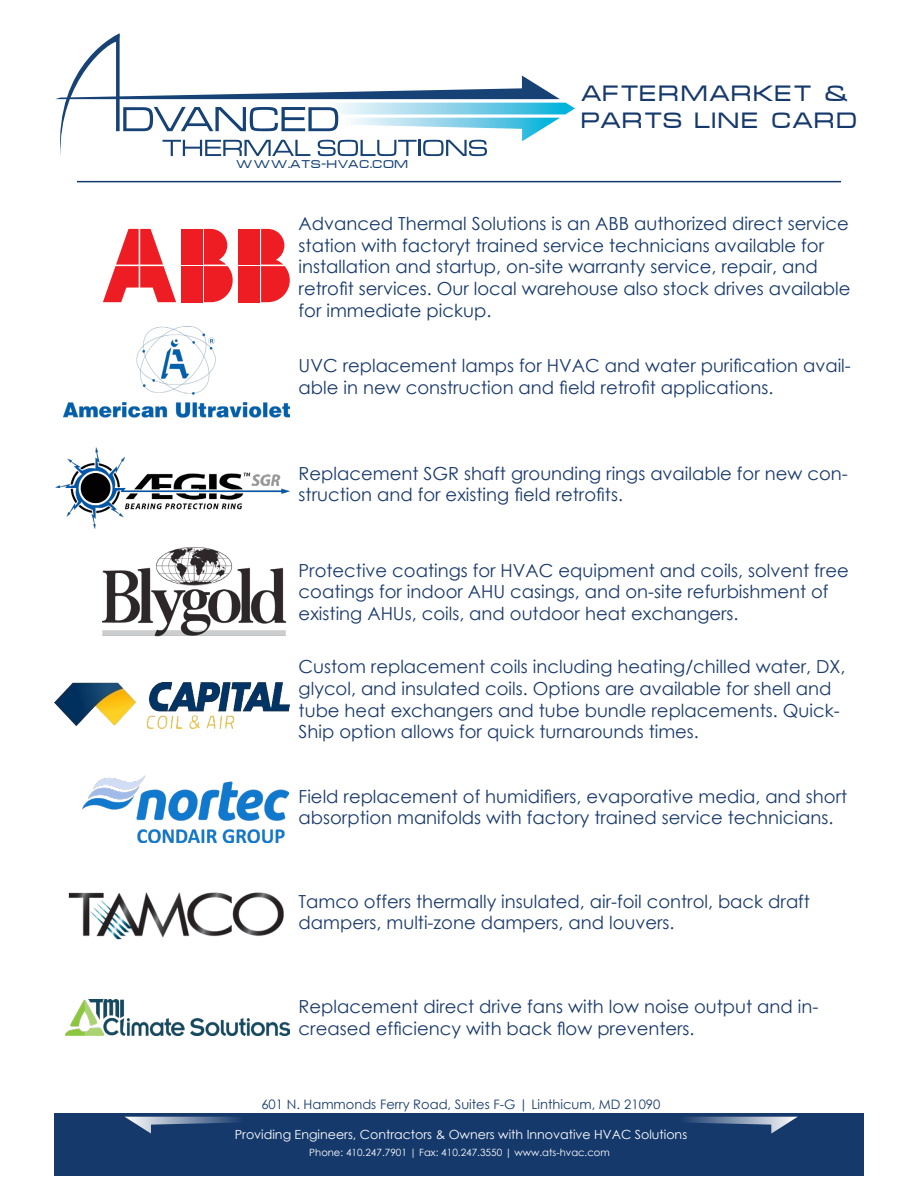
<style>
.page{position:relative;width:918px;height:1188px;background:#fff}
.page>*{position:absolute;margin:0;border:0;box-sizing:border-box;transform-origin:0 0}
.t1{font:22.5px/27px "Microgramma Normal";color:#16396c}
.t2{font:18px/21.6px "Century Gothic";color:#1a3a6c}
.t3{font:18px/21.6px "Century Gothic";color:#16396c}
.t4{font:13.05px "Century Gothic";color:#16396c}
.t5{font:12.6px "Century Gothic";color:#fff}
.t6{font:11.55px "Microgramma Normal";color:#164275}
.t7{font:10.05px "Century Gothic";color:#fff}
</style>
<div class="page">
<svg style="left:55px;top:33px;width:520px;height:123px"></svg>
<hr style="left:77px;top:181px;width:764px;height:1px;background:#16396c">
<div style="left:54px;top:1113px;width:810px;height:62px;background:#16396c"></div>
<svg style="left:125px;top:1117px;width:113px;height:17px"></svg>
<svg style="left:685px;top:1117px;width:112px;height:17px"></svg>
<svg style="left:103px;top:229px;width:73px;height:73px"></svg>
<div style="left:181px;top:229px;width:21px;height:36px;background:#ee1d23"></div>
<svg style="left:204px;top:229px;width:29px;height:73px"></svg>
<div style="left:181px;top:266px;width:21px;height:36px;background:#ee1d23"></div>
<div style="left:238px;top:229px;width:22px;height:36px;background:#ee1d23"></div>
<svg style="left:261px;top:229px;width:29px;height:73px"></svg>
<div style="left:238px;top:266px;width:22px;height:36px;background:#ee1d23"></div>
<img style="left:63px;top:327px;width:227px;height:91px">
<img style="left:56px;top:448px;width:234px;height:80px">
<img style="left:103px;top:547px;width:184px;height:90px">
<img style="left:54px;top:683px;width:235px;height:46px">
<img style="left:82px;top:776px;width:206px;height:66px">
<img style="left:68px;top:892px;width:216px;height:48px">
<img style="left:65px;top:1000px;width:225px;height:35px">
<p class="t6" style="left:236px;top:159px;width:175px">WWW.ATS-HVAC.COM</p>
<p class="t1" style="left:581px;top:80px;width:280px">AFTERMARKET &amp;<br>PARTS LINE CARD</p>
<p class="t3" style="left:299px;top:213px;width:553px">Advanced Thermal Solutions is an ABB authorized direct service station with factoryt trained service technicians available for installation and startup, on-site warranty service, repair, and retrofit services. Our local warehouse also stock drives available for immediate pickup.</p>
<p class="t2" style="left:299px;top:355px;width:554px">UVC replacement lamps for HVAC and water purification avail&shy;able in new construction and field retrofit applications.</p>
<p class="t2" style="left:299px;top:462px;width:551px">Replacement SGR shaft grounding rings available for new con&shy;struction and for existing field retrofits.</p>
<p class="t2" style="left:299px;top:559px;width:552px">Protective coatings for HVAC equipment and coils, solvent free coatings for indoor AHU casings, and on-site refurbishment of existing AHUs, coils, and outdoor heat exchangers.</p>
<p class="t2" style="left:299px;top:656px;width:548px">Custom replacement coils including heating/chilled water, DX, glycol, and insulated coils. Options are available for shell and tube heat exchangers and tube bundle replacements. Quick-Ship option allows for quick turnarounds times.</p>
<p class="t2" style="left:299px;top:785px;width:550px">Field replacement of humidifiers, evaporative media, and short absorption manifolds with factory trained service technicians.</p>
<p class="t2" style="left:299px;top:890px;width:513px">Tamco offers thermally insulated, air-foil control, back draft dampers, multi-zone dampers, and louvers.</p>
<p class="t2" style="left:299px;top:995px;width:521px">Replacement direct drive fans with low noise output and in&shy;creased efficiency with back flow preventers.</p>
<p class="t4" style="left:261px;top:1095px;width:401px">601 N. Hammonds Ferry Road, Suites F-G | Linthicum, MD 21090</p>
<p class="t5" style="left:235px;top:1126px;width:454px">Providing Engineers, Contractors &amp; Owners with Innovative HVAC Solutions</p>
<p class="t7" style="left:309px;top:1145px;width:302px">Phone: 410.247.7901 | Fax: 410.247.3550 | www.ats-hvac.com</p>
</div>
